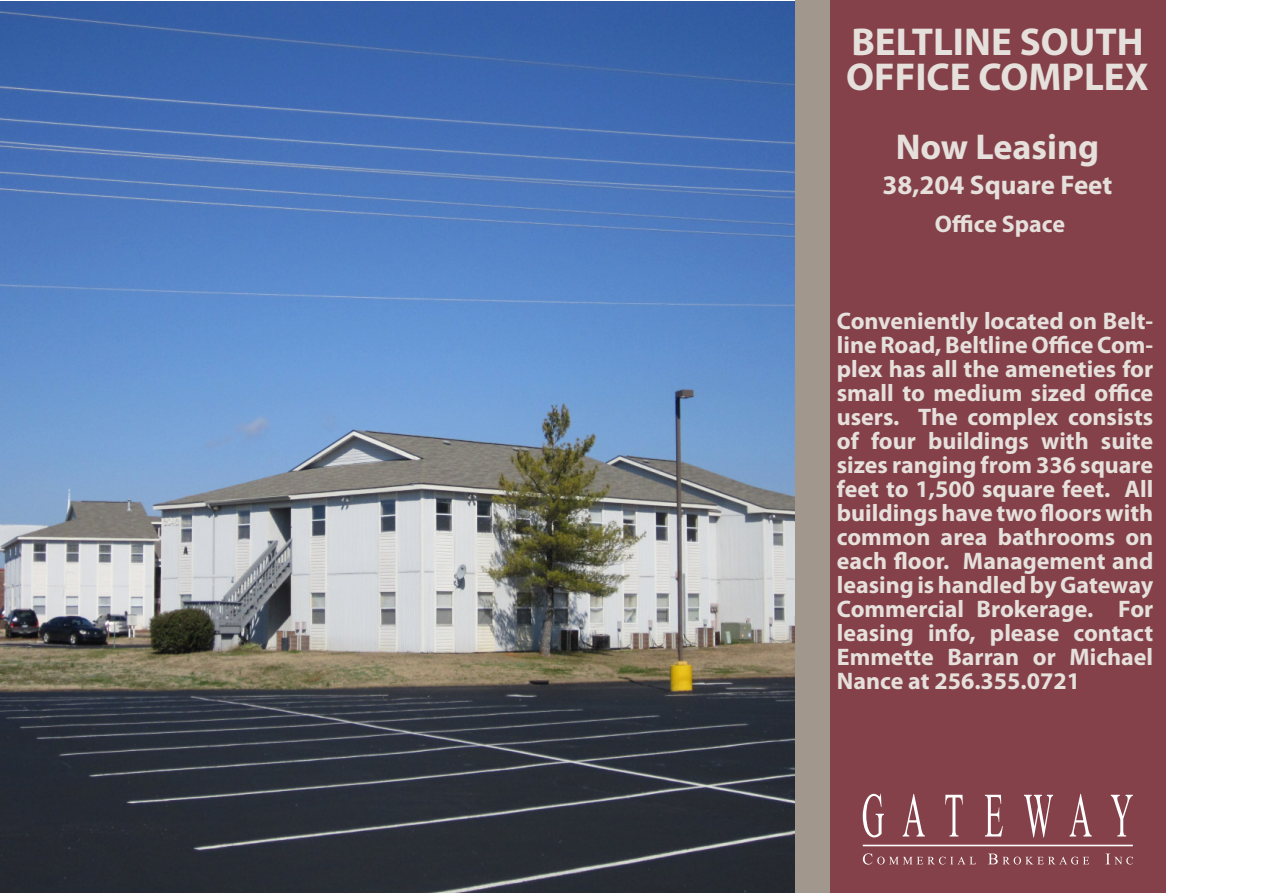
<style>
.page{position:relative;width:1263px;height:893px;background:#fff}
.page>*{position:absolute;margin:0;border:0;box-sizing:border-box;transform-origin:0 0}
.Head_1{font:700 39px "Myriad Pro";color:#e5e0db}
.Head_1-2{font:700 36px "Myriad Pro";color:#e5e0db}
.Head_1-3{font:700 27px "Myriad Pro";color:#e5e0db}
.Head_1-4{font:700 24px/24px "Myriad Pro";color:#e5e0db;text-align:justify}
</style>
<div class="page">
<img style="left:0;top:2px;width:795px;height:891px">
<div style="left:830px;top:0;width:335px;height:893px;background:#84414a"></div>
<div style="left:795px;top:0;width:35px;height:893px;background:#a1978c"></div>
<hr style="left:863px;top:845px;width:270px;height:1px;background:#fff">
<svg style="left:863px;top:853px;width:113px;height:12px"></svg>
<svg style="left:988px;top:854px;width:102px;height:11px"></svg>
<svg style="left:1105px;top:854px;width:28px;height:11px"></svg>
<svg style="left:863px;top:794px;width:21px;height:43px"></svg>
<svg style="left:903px;top:794px;width:22px;height:42px"></svg>
<svg style="left:945px;top:795px;width:18px;height:41px"></svg>
<svg style="left:985px;top:795px;width:18px;height:41px"></svg>
<svg style="left:1024px;top:795px;width:29px;height:42px"></svg>
<svg style="left:1069px;top:794px;width:23px;height:42px"></svg>
<svg style="left:1111px;top:795px;width:22px;height:41px"></svg>
<p class="Head_1" style="left:851px;top:16px;width:294px">BELTLINE SOUTH</p>
<p class="Head_1" style="left:846px;top:51px;width:304px">OFFICE COMPLEX</p>
<p class="Head_1-2" style="left:896px;top:124px;width:205px">Now Leasing</p>
<p class="Head_1-3" style="left:882px;top:167px;width:231px">38,204 Square Feet</p>
<p class="Head_1-4" style="left:935px;top:211px;width:132px">Office Space</p>
<p class="Head_1-4" style="left:837px;top:308px;width:318px">Conveniently located on Belt&shy;line Road, Beltline Office Com&shy;plex has all the ameneties for small to medium sized office users. The complex consists of four buildings with suite sizes ranging from 336 square feet to 1,500 square feet. All buildings have two floors with common area bathrooms on each floor. Management and leasing is handled by Gateway Commercial Brokerage. For leasing info, please contact Emmette Barran or Michael Nance at 256.355.0721</p>
</div>
